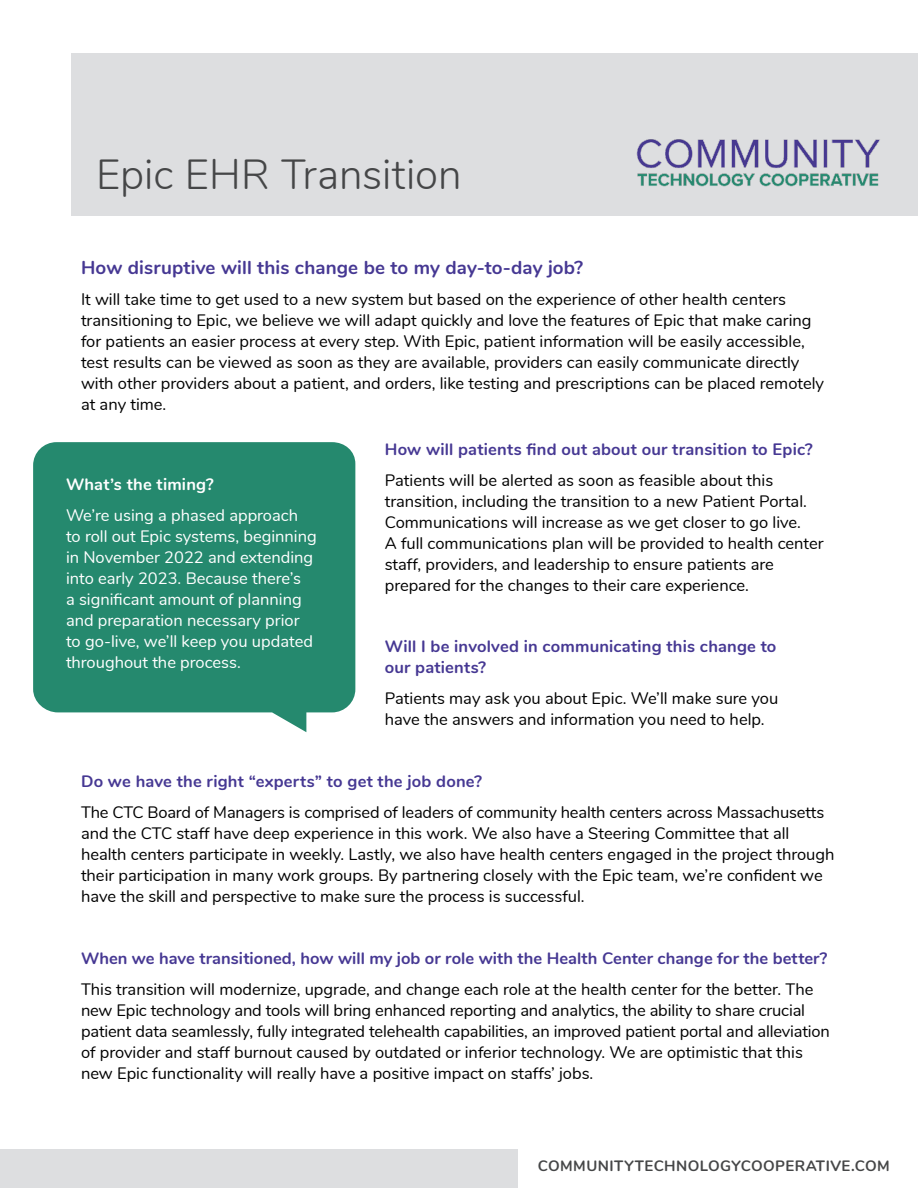
<style>
.page{position:relative;width:918px;height:1188px;background:#fff}
.page>*{position:absolute;margin:0;border:0;box-sizing:border-box;transform-origin:0 0}
.t1{font:300 42px "Nunito";color:#454647}
.t2{font:700 18.75px "Nunito";letter-spacing:.005em;color:#463893}
.t3{font:16.5px/21px "Nunito";color:#000}
.t4{font:700 16.5px/21px "Nunito";letter-spacing:.01em;color:#463893}
.t5{font:16.5px/21px "Nunito";color:#fff}
.t6{font:700 16.5px "Nunito";letter-spacing:.01em;color:#fff}
.t7{font:700 15px "Nunito";letter-spacing:.025em;color:#454647}
</style>
<div class="page">
<div style="left:0;top:1149px;width:517px;height:39px;background:#dddee0"></div>
<div style="left:71px;top:54px;width:847px;height:162px;background:#dddee0"></div>
<img style="left:636px;top:139px;width:244px;height:48px">
<svg style="left:33px;top:442px;width:322px;height:290px;background:#369279"></svg>
<p class="t1" style="left:96px;top:144px;width:367px">Epic EHR Transition</p>
<p class="t2" style="left:81px;top:254px;width:504px">How disruptive will this change be to my day-to-day job?</p>
<p class="t3" style="left:81px;top:288px;width:745px">It will take time to get used to a new system but based on the experience of other health centers transitioning to Epic, we believe we will adapt quickly and love the features of Epic that make caring for patients an easier process at every step. With Epic, patient information will be easily accessible, test results can be viewed as soon as they are available, providers can easily communicate directly with other providers about a patient, and orders, like testing and prescriptions can be placed remotely at any time.</p>
<p class="t4" style="left:385px;top:437px;width:429px">How will patients find out about our transition to Epic?</p>
<p class="t3" style="left:385px;top:468px;width:441px">Patients will be alerted as soon as feasible about this transition, including the transition to a new Patient Portal.<br>Communications will increase as we get closer to go live.<br>A full communications plan will be provided to health center staff, providers, and leadership to ensure patients are prepared for the changes to their care experience.</p>
<p class="t6" style="left:66px;top:472px;width:149px">What’s the timing?</p>
<p class="t5" style="left:66px;top:503px;width:252px">We’re using a phased approach to roll out Epic systems, beginning in November 2022 and extending into early 2023. Because there’s<br>a significant amount of planning and preparation necessary prior to go-live, we’ll keep you updated throughout the process.</p>
<p class="t4" style="left:385px;top:635px;width:393px">Will I be involved in communicating this change to our patients?</p>
<p class="t3" style="left:385px;top:687px;width:395px">Patients may ask you about Epic. We’ll make sure you have the answers and information you need to help.</p>
<p class="t4" style="left:81px;top:770px;width:402px">Do we have the right “experts” to get the job done?</p>
<p class="t3" style="left:81px;top:801px;width:755px">The CTC Board of Managers is comprised of leaders of community health centers across Massachusetts and the CTC staff have deep experience in this work. We also have a Steering Committee that all health centers participate in weekly. Lastly, we also have health centers engaged in the project through their participation in many work groups. By partnering closely with the Epic team, we’re confident we have the skill and perspective to make sure the process is successful.</p>
<p class="t4" style="left:81px;top:947px;width:748px">When we have transitioned, how will my job or role with the Health Center change for the better?</p>
<p class="t3" style="left:81px;top:978px;width:750px">This transition will modernize, upgrade, and change each role at the health center for the better. The new Epic technology and tools will bring enhanced reporting and analytics, the ability to share crucial patient data seamlessly, fully integrated telehealth capabilities, an improved patient portal and alleviation of provider and staff burnout caused by outdated or inferior technology. We are optimistic that this new Epic functionality will really have a positive impact on staffs’ jobs.</p>
<p class="t7" style="left:538px;top:1155px;width:353px">COMMUNITYTECHNOLOGYCOOPERATIVE.COM</p>
</div>
